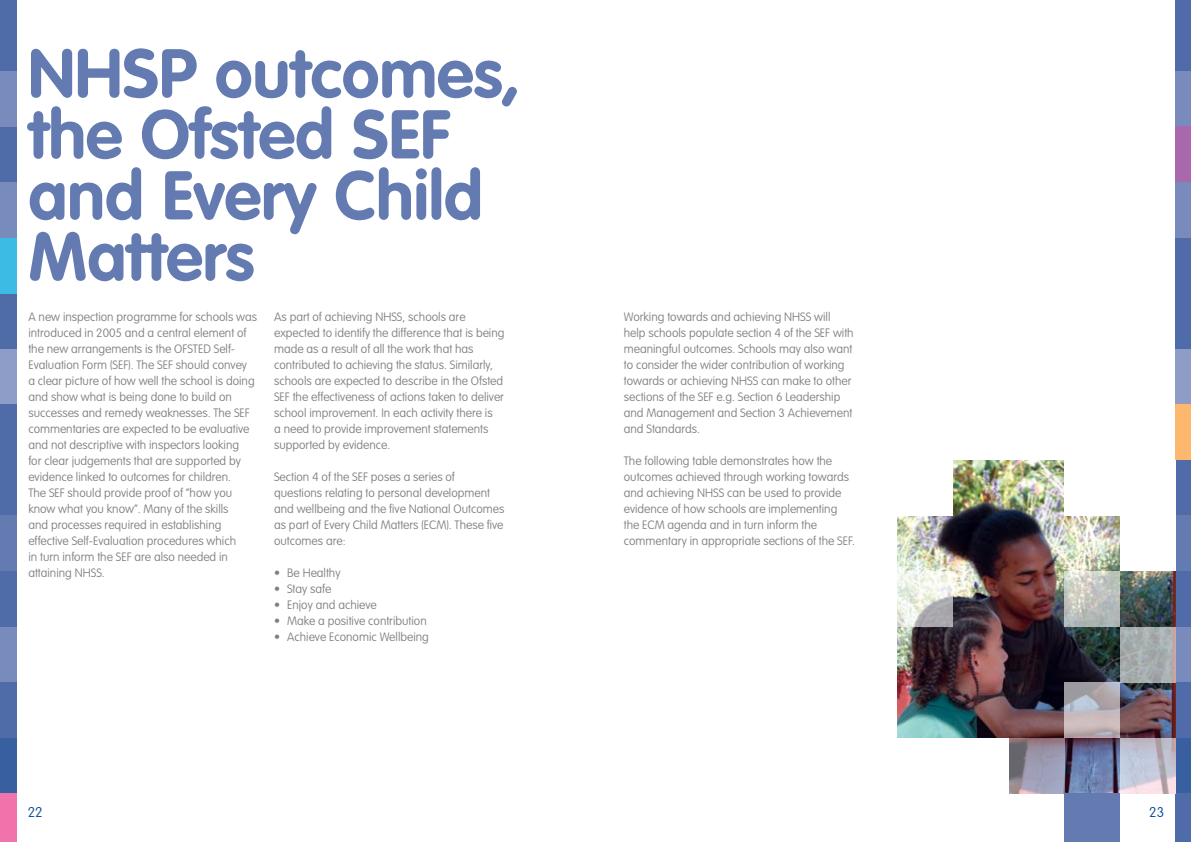
<style>
.page{position:relative;width:1191px;height:842px;background:#fff}
.page>*{position:absolute;margin:0;border:0;box-sizing:border-box;transform-origin:0 0}
.t1{font:700 67.8px/61px "VAG Rounded";color:#647bb2}
.t2{font:100 14px "VAG Rounded";color:#004990}
.t3{font:100 12px/16px "VAG Rounded";color:#807f83}
</style>
<div class="page">
<div style="left:0;top:127px;width:16px;height:55px;background:#506ca8"></div>
<div style="left:0;top:182px;width:16px;height:56px;background:#788bbc"></div>
<div style="left:0;top:293px;width:16px;height:56px;background:#506ca8"></div>
<div style="left:0;top:349px;width:16px;height:55px;background:#8e9dc8"></div>
<div style="left:0;top:404px;width:16px;height:56px;background:#506ca8"></div>
<div style="left:0;top:460px;width:16px;height:56px;background:#506ca8"></div>
<div style="left:0;top:516px;width:16px;height:55px;background:#647bb2"></div>
<div style="left:0;top:571px;width:16px;height:56px;background:#506ca8"></div>
<div style="left:0;top:627px;width:16px;height:55px;background:#788bbc"></div>
<div style="left:0;top:682px;width:16px;height:56px;background:#506ca8"></div>
<div style="left:0;top:738px;width:16px;height:55px;background:#3860a0"></div>
<div style="left:0;top:71px;width:16px;height:56px;background:#788bbc"></div>
<div style="left:0;top:16px;width:16px;height:55px;background:#506ca8"></div>
<div style="left:0;top:0;width:16px;height:16px;background:#506ca8"></div>
<div style="left:1175px;top:182px;width:16px;height:56px;background:#788bbc"></div>
<div style="left:1175px;top:238px;width:16px;height:55px;background:#506ca8"></div>
<div style="left:1175px;top:293px;width:16px;height:56px;background:#506ca8"></div>
<div style="left:1175px;top:349px;width:16px;height:55px;background:#8e9dc8"></div>
<div style="left:1175px;top:460px;width:16px;height:56px;background:#506ca8"></div>
<div style="left:1175px;top:516px;width:16px;height:55px;background:#647bb2"></div>
<div style="left:1175px;top:571px;width:16px;height:56px;background:#506ca8"></div>
<div style="left:1175px;top:627px;width:16px;height:55px;background:#788bbc"></div>
<div style="left:1175px;top:682px;width:16px;height:56px;background:#506ca8"></div>
<div style="left:1175px;top:738px;width:16px;height:55px;background:#3860a0"></div>
<div style="left:1175px;top:793px;width:16px;height:49px;background:#506ca8"></div>
<div style="left:1175px;top:71px;width:16px;height:56px;background:#788bbc"></div>
<div style="left:1175px;top:16px;width:16px;height:55px;background:#506ca8"></div>
<div style="left:1175px;top:0;width:16px;height:16px;background:#506ca8"></div>
<img style="left:897px;top:460px;width:278px;height:333px">
<div style="left:891px;top:455px;width:62px;height:61px;background:#fff"></div>
<svg style="left:897px;top:571px;width:56px;height:56px"></svg>
<div style="left:893px;top:738px;width:115px;height:67px;background:#fff"></div>
<svg style="left:1008px;top:738px;width:56px;height:55px;background:#948fa0"></svg>
<div style="left:1064px;top:454px;width:67px;height:62px;background:#fff"></div>
<svg style="left:1064px;top:571px;width:56px;height:56px;background:#c1c5bf"></svg>
<svg style="left:1064px;top:682px;width:56px;height:56px;background:#b6afb5"></svg>
<div style="left:1064px;top:793px;width:56px;height:49px;background:#647bb2"></div>
<div style="left:1120px;top:456px;width:55px;height:115px;background:#fff"></div>
<svg style="left:1120px;top:627px;width:55px;height:55px;background:#a8acad"></svg>
<svg style="left:1120px;top:738px;width:55px;height:55px;background:#c7c4d2"></svg>
<div style="left:1175px;top:127px;width:16px;height:55px;background:#a968ab"></div>
<div style="left:1175px;top:404px;width:16px;height:56px;background:#fcb86f"></div>
<div style="left:0;top:238px;width:16px;height:55px;background:#3cbce5"></div>
<div style="left:0;top:793px;width:16px;height:49px;background:#f173ac"></div>
<h1 class="t1" style="left:28px;top:42px;width:494px">NHSP outcomes, the Ofsted SEF and Every Child<br>Matters</h1>
<p class="t3" style="left:28px;top:309px;width:230px">A new inspection programme for schools was introduced in 2005 and a central element of the new arrangements is the OFSTED Self-Evaluation Form (SEF). The SEF should convey<br>a clear picture of how well the school is doing and show what is being done to build on successes and remedy weaknesses. The SEF commentaries are expected to be evaluative and not descriptive with inspectors looking<br>for clear judgements that are supported by evidence linked to outcomes for children.<br>The SEF should provide proof of “how you know what you know”. Many of the skills<br>and processes required in establishing effective Self-Evaluation procedures which<br>in turn inform the SEF are also needed in attaining NHSS.</p>
<p class="t3" style="left:274px;top:309px;width:232px">As part of achieving NHSS, schools are expected to identify the difference that is being made as a result of all the work that has contributed to achieving the status. Similarly, schools are expected to describe in the Ofsted SEF the effectiveness of actions taken to deliver school improvement. In each activity there is<br>a need to provide improvement statements supported by evidence.</p>
<p class="t3" style="left:274px;top:469px;width:232px">Section 4 of the SEF poses a series of questions relating to personal development and wellbeing and the five National Outcomes as part of Every Child Matters (ECM). These five outcomes are:</p>
<p class="t3" style="left:274px;top:565px;width:68px">• Be Healthy</p>
<p class="t3" style="left:274px;top:581px;width:59px">• Stay safe</p>
<p class="t3" style="left:274px;top:597px;width:104px">• Enjoy and achieve</p>
<p class="t3" style="left:274px;top:613px;width:154px">• Make a positive contribution</p>
<p class="t3" style="left:274px;top:629px;width:156px">• Achieve Economic Wellbeing</p>
<p class="t3" style="left:624px;top:309px;width:231px">Working towards and achieving NHSS will help schools populate section 4 of the SEF with meaningful outcomes. Schools may also want to consider the wider contribution of working towards or achieving NHSS can make to other sections of the SEF e.g. Section 6 Leadership and Management and Section 3 Achievement and Standards.</p>
<p class="t3" style="left:624px;top:453px;width:233px">The following table demonstrates how the outcomes achieved through working towards and achieving NHSS can be used to provide evidence of how schools are implementing the ECM agenda and in turn inform the commentary in appropriate sections of the SEF.</p>
<p class="t2" style="left:28px;top:804px;width:8px">22</p>
<p class="t2" style="left:1149px;top:804px;width:8px">23</p>
</div>
